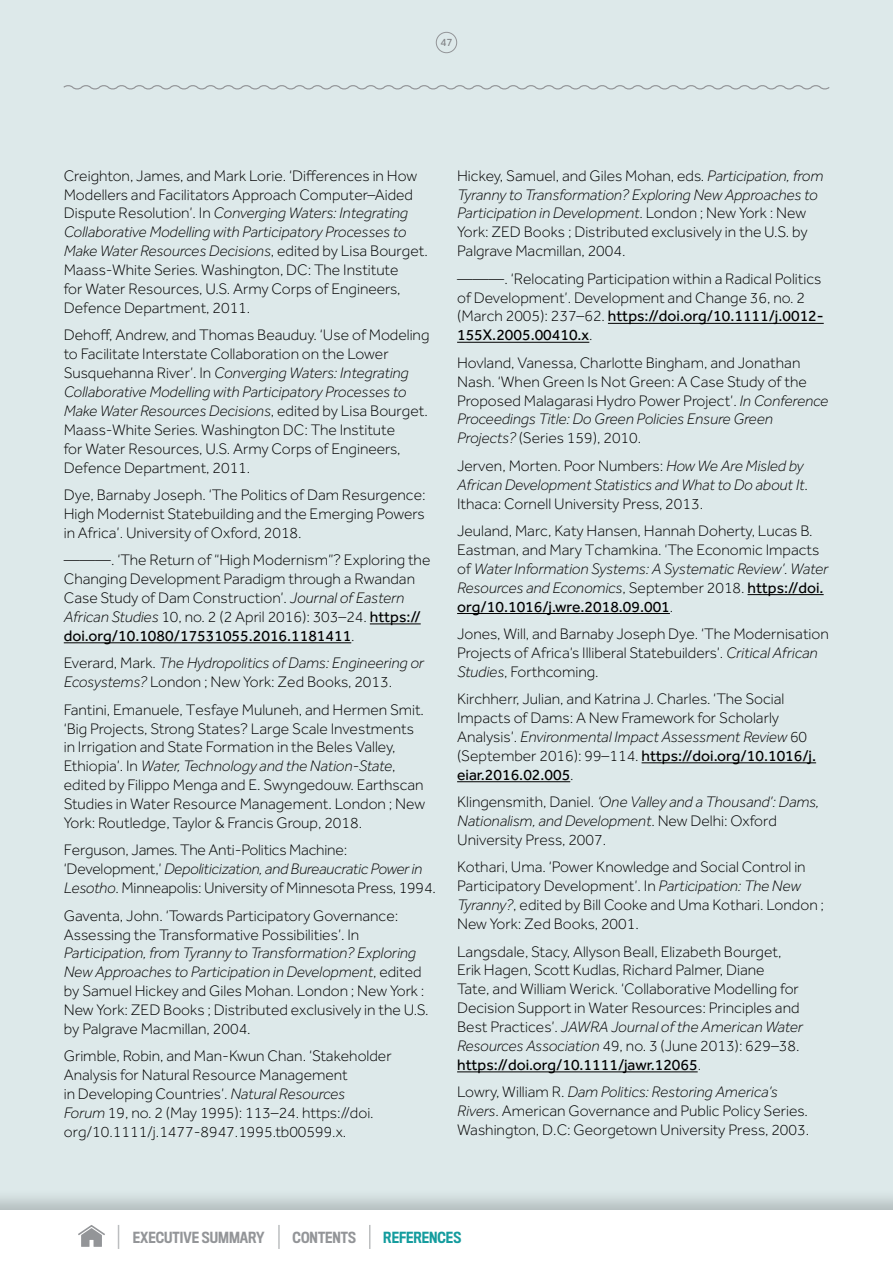
<style>
.page{position:relative;width:893px;height:1263px;background:#dde9ea}
.page>*{position:absolute;margin:0;border:0;box-sizing:border-box;transform-origin:0 0}
.t1{font:300 15.75px/18.9px "Effra";color:#000}
.t2{font:italic 300 15.75px/18.9px "Effra";color:#000}
.t3{font:500 14.1px "Titling Gothic FB Cond";color:#939598}
.t4{font:500 14.1px "Titling Gothic FB Cond";color:#149c9e}
.t5{font:11.25px "Effra";color:#808285}
.s1{font-style:italic}
.s2{font-weight:400}
.s3{font-style:normal}
</style>
<div class="page">
<div style="left:0;top:1188px;width:893px;height:75px;background:#000;opacity:.2"></div>
<div style="left:0;top:1211px;width:893px;height:52px;background:#fff"></div>
<div style="left:436px;top:32px;width:21px;height:21px;border:1px solid #939598;border-radius:50%"></div>
<svg style="left:78px;top:1225px;width:27px;height:22px"></svg>
<svg style="left:369px;top:1225px;width:1px;height:24px"></svg>
<hr style="left:278px;top:1225px;width:2px;height:24px;background:#bcbec0">
<svg style="left:118px;top:1225px;width:1px;height:24px"></svg>
<hr style="left:370px;top:624px;width:51px;height:1px;background:#000">
<hr style="left:64px;top:642px;width:287px;height:1px;background:#000">
<hr style="left:608px;top:323px;width:216px;height:1px;background:#000">
<hr style="left:457px;top:342px;width:132px;height:1px;background:#000">
<hr style="left:747px;top:594px;width:77px;height:1px;background:#000">
<hr style="left:457px;top:613px;width:213px;height:1px;background:#000">
<hr style="left:642px;top:762px;width:174px;height:1px;background:#000">
<hr style="left:457px;top:781px;width:113px;height:1px;background:#000">
<hr style="left:457px;top:1072px;width:241px;height:1px;background:#000">
<svg style="left:63px;top:85px;width:767px;height:5px"></svg>
<p class="t5" style="left:440px;top:36px;width:14px">47</p>
<p class="t1" style="left:64px;top:166px;width:365px">Creighton, James, and Mark Lorie. ‘Differences in How Modellers and Facilitators Approach Computer–Aided Dispute Resolution’. In <span class="s1">Converging Waters: Integrating Collaborative Modelling with Participatory Processes to Make Water Resources Decisions</span>, edited by Lisa Bourget.<br>Maass-White Series. Washington, DC: The Institute<br>for Water Resources, U.S. Army Corps of Engineers, Defence Department, 2011.</p>
<p class="t1" style="left:64px;top:326px;width:367px">Dehoff, Andrew, and Thomas Beauduy. ‘Use of Modeling to Facilitate Interstate Collaboration on the Lower Susquehanna River’. In <span class="s1">Converging Waters: Integrating Collaborative Modelling with Participatory Processes to Make Water Resources Decisions</span>, edited by Lisa Bourget.<br>Maass-White Series. Washington DC: The Institute<br>for Water Resources, U.S. Army Corps of Engineers, Defence Department, 2011.</p>
<p class="t1" style="left:64px;top:485px;width:363px;text-align:justify">Dye, Barnaby Joseph. ‘The Politics of Dam Resurgence:<br>High Modernist Statebuilding and the Emerging Powers in Africa’. University of Oxford, 2018.</p>
<p class="t1" style="left:64px;top:550px;width:368px">———. ‘The Return of “High Modernism”? Exploring the Changing Development Paradigm through a Rwandan Case Study of Dam Construction’. <span class="s1">Journal of Eastern African Studies</span> 10, no. 2 (2 April 2016): 303–24. <span class="s2">https:// doi.org/10.1080/17531055.2016.1181411</span>.</p>
<p class="t2" style="left:64px;top:653px;width:362px"><span class="s3">Everard, Mark.</span> The Hydropolitics of Dams: Engineering or<br>Ecosystems? <span class="s3">London ; New York: Zed Books, 2013.</span></p>
<p class="t1" style="left:64px;top:700px;width:363px">Fantini, Emanuele, Tesfaye Muluneh, and Hermen Smit. ‘Big Projects, Strong States? Large Scale Investments in Irrigation and State Formation in the Beles Valley, Ethiopia’. In <span class="s1">Water, Technology and the Nation-State</span>, edited by Filippo Menga and E. Swyngedouw. Earthscan Studies in Water Resource Management. London ; New York: Routledge, Taylor &amp; Francis Group, 2018.</p>
<p class="t1" style="left:64px;top:841px;width:374px">Ferguson, James. The Anti-Politics Machine: ‘Development,’ <span class="s1">Depoliticization, and Bureaucratic Power in<br>Lesotho</span>. Minneapolis: University of Minnesota Press, 1994.</p>
<p class="t1" style="left:64px;top:906px;width:336px">Gaventa, John. ‘Towards Participatory Governance:<br>Assessing the Transformative Possibilities’. In</p>
<p class="t1" style="left:64px;top:944px;width:366px"><span class="s1">Participation, from Tyranny to Transformation? Exploring New Approaches to Participation in Development</span>, edited by Samuel Hickey and Giles Mohan. London ; New York :<br>New York: ZED Books ; Distributed exclusively in the U.S. by Palgrave Macmillan, 2004.</p>
<p class="t1" style="left:64px;top:1047px;width:329px">Grimble, Robin, and Man-Kwun Chan. ‘Stakeholder Analysis for Natural Resource Management<br>in Developing Countries’. <span class="s1">Natural Resources<br>Forum</span> 19, no. 2 (May 1995): 113–24. https://doi. org/10.1111/j.1477-8947.1995.tb00599.x.</p>
<p class="t1" style="left:457px;top:166px;width:368px">Hickey, Samuel, and Giles Mohan, eds. <span class="s1">Participation, from Tyranny to Transformation? Exploring New Approaches to Participation in Development</span>. London ; New York : New York: ZED Books ; Distributed exclusively in the U.S. by Palgrave Macmillan, 2004.</p>
<p class="t1" style="left:457px;top:269px;width:368px">———. ‘Relocating Participation within a Radical Politics of Development’. Development and Change 36, no. 2 (March 2005): 237–62. <span class="s2">https://doi.org/10.1111/j.0012- 155X.2005.00410.x</span>.</p>
<p class="t1" style="left:457px;top:353px;width:373px">Hovland, Vanessa, Charlotte Bingham, and Jonathan Nash. ‘When Green Is Not Green: A Case Study of the Proposed Malagarasi Hydro Power Project’. <span class="s1">In Conference Proceedings Title: Do Green Policies Ensure Green Projects?</span> (Series 159), 2010.</p>
<p class="t1" style="left:457px;top:456px;width:352px">Jerven, Morten. Poor Numbers: <span class="s1">How We Are Misled by<br>African Development Statistics and What to Do about It</span>.<br>Ithaca: Cornell University Press, 2013.</p>
<p class="t1" style="left:457px;top:521px;width:373px">Jeuland, Marc, Katy Hansen, Hannah Doherty, Lucas B.<br>Eastman, and Mary Tchamkina. ‘The Economic Impacts of <span class="s1">Water Information Systems: A Systematic Review’. Water Resources and Economics</span>, September 2018. <span class="s2">https://doi. org/10.1016/j.wre.2018.09.001</span>.</p>
<p class="t1" style="left:457px;top:624px;width:373px">Jones, Will, and Barnaby Joseph Dye. ‘The Modernisation<br>Projects of Africa’s Illiberal Statebuilders’. <span class="s1">Critical African<br>Studies</span>, Forthcoming.</p>
<p class="t1" style="left:457px;top:689px;width:360px">Kirchherr, Julian, and Katrina J. Charles. ‘The Social Impacts of Dams: A New Framework for Scholarly Analysis’. <span class="s1">Environmental Impact Assessment Review</span> 60 (September 2016): 99–114. <span class="s2">https://doi.org/10.1016/j. eiar.2016.02.005</span>.</p>
<p class="t1" style="left:457px;top:792px;width:363px">Klingensmith, Daniel. <span class="s1">‘One Valley and a Thousand’: Dams,<br>Nationalism, and Development</span>. New Delhi: Oxford<br>University Press, 2007.</p>
<p class="t1" style="left:457px;top:858px;width:368px">Kothari, Uma. ‘Power Knowledge and Social Control in Participatory Development’. In <span class="s1">Participation: The New Tyranny?</span>, edited by Bill Cooke and Uma Kothari. London ; New York: Zed Books, 2001.</p>
<p class="t1" style="left:457px;top:942px;width:347px">Langsdale, Stacy, Allyson Beall, Elizabeth Bourget, Erik Hagen, Scott Kudlas, Richard Palmer, Diane<br>Tate, and William Werick. ‘Collaborative Modelling for Decision Support in Water Resources: Principles and Best Practices’. <span class="s1">JAWRA Journal of the American Water Resources Association</span> 49, no. 3 (June 2013): 629–38. <span class="s2">https://doi.org/10.1111/jawr.12065</span>.</p>
<p class="t1" style="left:457px;top:1082px;width:354px">Lowry, William R. <span class="s1">Dam Politics: Restoring America’s<br>Rivers</span>. American Governance and Public Policy Series.<br>Washington, D.C: Georgetown University Press, 2003.</p>
<p class="t3" style="left:133px;top:1229px;width:133px">EXECUTIVE SUMMARY</p>
<p class="t3" style="left:293px;top:1229px;width:65px">CONTENTS</p>
<p class="t4" style="left:383px;top:1229px;width:80px">REFERENCES</p>
</div>
